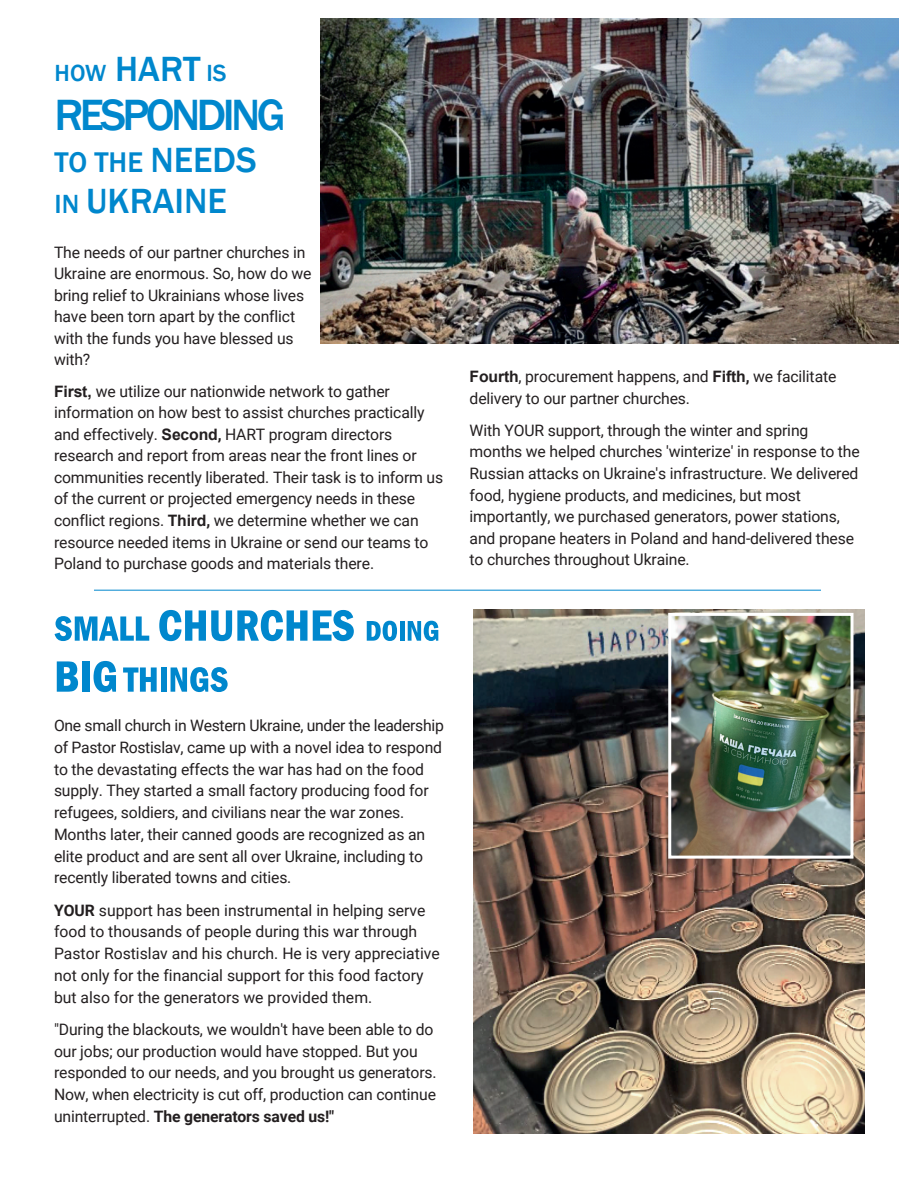
<style>
.page{position:relative;width:918px;height:1188px;background:#fff}
.page>*{position:absolute;margin:0;border:0;box-sizing:border-box;transform-origin:0 0}
.t1{font:500 45px "Franklin Gothic";letter-spacing:-.08em;color:#0087cd}
.t2{font:500 36px "Franklin Gothic";color:#0087cd}
.t3{font:500 29.25px "Franklin Gothic";color:#0087cd}
.t4{font:500 24px "Franklin Gothic";color:#0087cd}
.t5{font:15.75px/21.6px "Roboto";letter-spacing:-.01em;color:#231f20}
.s1{font-size:36px}
.s2{font-size:27px}
.s3{font-family:"Arial";font-weight:700}
.s4{font-weight:700}
</style>
<div class="page">
<svg style="left:55px;top:616px;width:94px;height:25px"></svg>
<svg style="left:159px;top:610px;width:195px;height:31px"></svg>
<svg style="left:367px;top:621px;width:30px;height:20px"></svg>
<div style="left:400px;top:621px;width:5px;height:20px;background:#0087cd"></div>
<svg style="left:408px;top:621px;width:30px;height:20px"></svg>
<svg style="left:57px;top:661px;width:21px;height:31px"></svg>
<div style="left:82px;top:661px;width:8px;height:31px;background:#0087cd"></div>
<svg style="left:94px;top:661px;width:22px;height:31px"></svg>
<svg style="left:123px;top:667px;width:34px;height:25px"></svg>
<div style="left:161px;top:667px;width:6px;height:25px;background:#0087cd"></div>
<svg style="left:171px;top:667px;width:57px;height:25px"></svg>
<img style="left:474px;top:609px;width:390px;height:525px">
<img style="left:672px;top:617px;width:178px;height:238px">
<div style="left:668px;top:613px;width:186px;height:246px;border:3px solid #fff"></div>
<hr style="left:94px;top:590px;width:727px;height:1px;background:#0087cd">
<img style="left:321px;top:19px;width:577px;height:324px">
<h3 class="t4" style="left:55px;top:64px;width:173px">HOW <span class="s1">HART</span> IS</h3>
<h1 class="t1" style="left:55px;top:98px;width:233px">RESPONDING</h1>
<h3 class="t3" style="left:55px;top:152px;width:203px">TO THE <span class="s1">NEEDS</span></h3>
<h2 class="t2" style="left:55px;top:188px;width:174px"><span class="s2">IN</span> UKRAINE</h2>
<p class="t5" style="left:54px;top:244px;width:259px">The needs of our partner churches in<br>Ukraine are enormous. So, how do we bring relief to Ukrainians whose lives have been torn apart by the conflict with the funds you have blessed us with?</p>
<p class="t5" style="left:54px;top:382px;width:391px"><span class="s3">First,</span> we utilize our nationwide network to gather information on how best to assist churches practically and effectively. <span class="s3">Second</span><span class="s4">,</span> HART program directors research and report from areas near the front lines or communities recently liberated. Their task is to inform us of the current or projected emergency needs in these conflict regions. <span class="s3">Third</span><span class="s4">,</span> we determine whether we can resource needed items in Ukraine or send our teams to Poland to purchase goods and materials there.</p>
<p class="t5" style="left:470px;top:368px;width:368px"><span class="s3">Fourth</span>, procurement happens, and <span class="s3">Fifth</span><span class="s4">,</span> we facilitate delivery to our partner churches.</p>
<p class="t5" style="left:470px;top:421px;width:392px">With YOUR support, through the winter and spring months we helped churches 'winterize' in response to the Russian attacks on Ukraine's infrastructure. We delivered food, hygiene products, and medicines, but most importantly, we purchased generators, power stations, and propane heaters in Poland and hand-delivered these to churches throughout Ukraine.</p>
<p class="t5" style="left:54px;top:716px;width:391px">One small church in Western Ukraine, under the leadership of Pastor Rostislav, came up with a novel idea to respond to the devastating effects the war has had on the food supply. They started a small factory producing food for refugees, soldiers, and civilians near the war zones.<br>Months later, their canned goods are recognized as an elite product and are sent all over Ukraine, including to recently liberated towns and cities.</p>
<p class="t5" style="left:54px;top:901px;width:387px"><span class="s4">YOUR</span> support has been instrumental in helping serve food to thousands of people during this war through Pastor Rostislav and his church. He is very appreciative not only for the financial support for this food factory but also for the generators we provided them.</p>
<p class="t5" style="left:54px;top:1020px;width:384px">"During the blackouts, we wouldn't have been able to do our jobs; our production would have stopped. But you responded to our needs, and you brought us generators.<br>Now, when electricity is cut off, production can continue uninterrupted. <span class="s4">The generators saved us!"</span></p>
</div>
